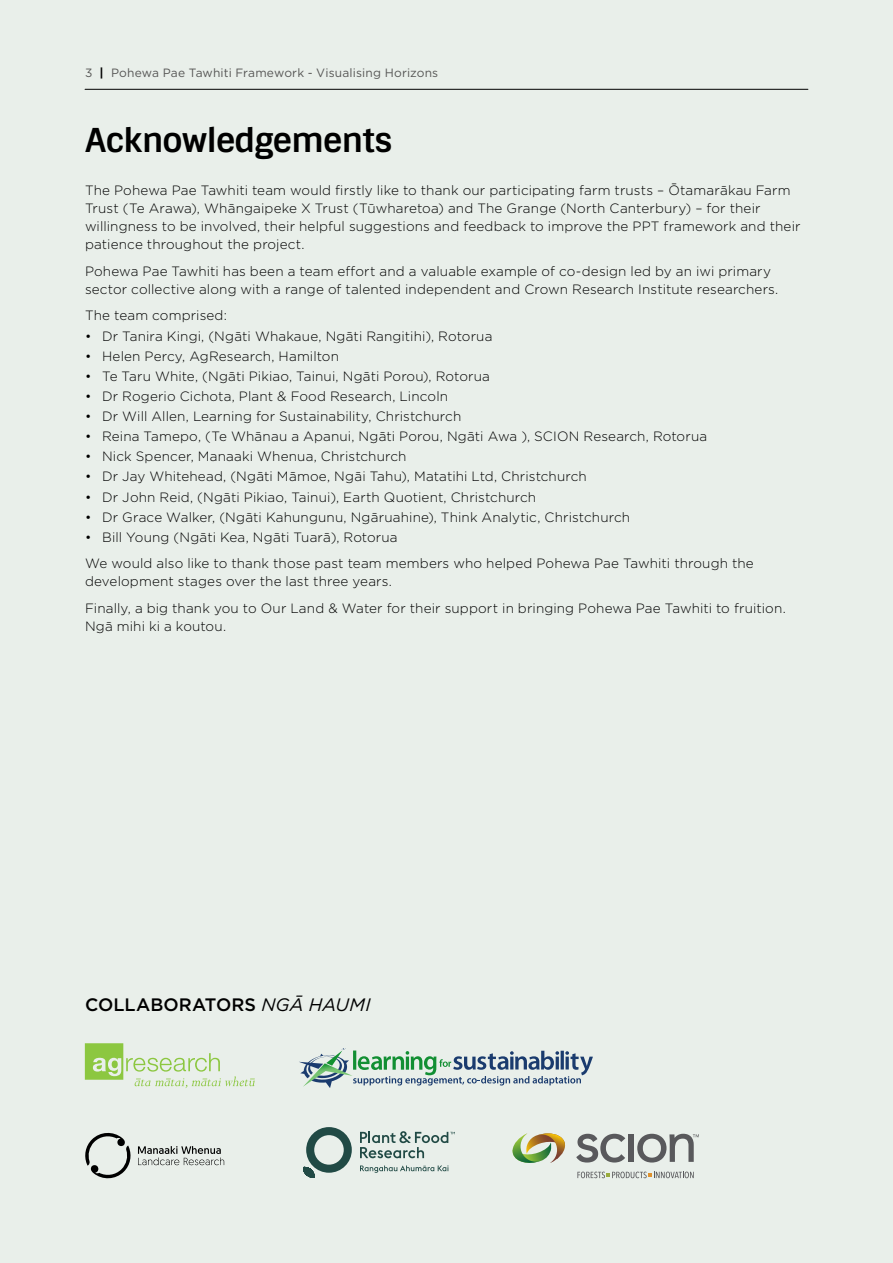
<style>
.page{position:relative;width:893px;height:1263px;background:#e9efea}
.page>*{position:absolute;margin:0;border:0;box-sizing:border-box;transform-origin:0 0}
.t1{font:700 33px "Sintony";letter-spacing:-.015em;color:#000}
.t2{font:500 18px "Gotham";color:#000}
.t3{font:300 13.5px/18px "Gotham";letter-spacing:.01em;color:#000}
.t4{font:12px "Gotham";letter-spacing:.01em;color:#575756}
.s1{font-weight:700;color:#000}
.s2{font-weight:400;font-style:italic}
</style>
<div class="page">
<hr style="left:85px;top:89px;width:723px;height:1px;background:#000">
<svg style="left:299px;top:1048px;width:294px;height:40px"></svg>
<svg style="left:303px;top:1127px;width:49px;height:51px"></svg>
<svg style="left:360px;top:1165px;width:88px;height:8px"></svg>
<svg style="left:360px;top:1131px;width:95px;height:27px"></svg>
<svg style="left:85px;top:1132px;width:46px;height:47px"></svg>
<svg style="left:138px;top:1146px;width:86px;height:19px"></svg>
<svg style="left:576px;top:1134px;width:49px;height:28px"></svg>
<div style="left:628px;top:1134px;width:6px;height:28px;background:#59595c"></div>
<svg style="left:512px;top:1133px;width:53px;height:30px"></svg>
<svg style="left:577px;top:1171px;width:117px;height:7px"></svg>
<svg style="left:637px;top:1134px;width:62px;height:28px"></svg>
<svg style="left:85px;top:1043px;width:170px;height:45px"></svg>
<p class="t4" style="left:85px;top:65px;width:355px">3 <span class="s1">|</span> Pohewa Pae Tawhiti Framework - Visualising Horizons</p>
<h1 class="t1" style="left:85px;top:119px;width:309px">Acknowledgements</h1>
<p class="t3" style="left:85px;top:181px;width:717px">The Pohewa Pae Tawhiti team would firstly like to thank our participating farm trusts – Ōtamarākau Farm Trust (Te Arawa), Whāngaipeke X Trust (Tūwharetoa) and The Grange (North Canterbury) – for their willingness to be involved, their helpful suggestions and feedback to improve the PPT framework and their patience throughout the project.</p>
<p class="t3" style="left:85px;top:262px;width:695px">Pohewa Pae Tawhiti has been a team effort and a valuable example of co-design led by an iwi primary sector collective along with a range of talented independent and Crown Research Institute researchers.</p>
<p class="t3" style="left:85px;top:306px;width:143px">The team comprised:</p>
<p class="t3" style="left:85px;top:326px;width:409px">• Dr Tanira Kingi, (Ngāti Whakaue, Ngāti Rangitihi), Rotorua</p>
<p class="t3" style="left:85px;top:346px;width:255px">• Helen Percy, AgResearch, Hamilton</p>
<p class="t3" style="left:85px;top:367px;width:406px">• Te Taru White, (Ngāti Pikiao, Tainui, Ngāti Porou), Rotorua</p>
<p class="t3" style="left:85px;top:387px;width:365px">• Dr Rogerio Cichota, Plant &amp; Food Research, Lincoln</p>
<p class="t3" style="left:85px;top:407px;width:378px">• Dr Will Allen, Learning for Sustainability, Christchurch</p>
<p class="t3" style="left:85px;top:427px;width:624px">• Reina Tamepo, (Te Whānau a Apanui, Ngāti Porou, Ngāti Awa ), SCION Research, Rotorua</p>
<p class="t3" style="left:85px;top:447px;width:323px">• Nick Spencer, Manaaki Whenua, Christchurch</p>
<p class="t3" style="left:85px;top:467px;width:503px">• Dr Jay Whitehead, (Ngāti Māmoe, Ngāi Tahu), Matatihi Ltd, Christchurch</p>
<p class="t3" style="left:85px;top:487px;width:453px">• Dr John Reid, (Ngāti Pikiao, Tainui), Earth Quotient, Christchurch</p>
<p class="t3" style="left:85px;top:508px;width:546px">• Dr Grace Walker, (Ngāti Kahungunu, Ngāruahine), Think Analytic, Christchurch</p>
<p class="t3" style="left:85px;top:523px;width:670px;line-height:26.5px">• Bill Young (Ngāti Kea, Ngāti Tuarā), Rotorua<br>We would also like to thank those past team members who helped Pohewa Pae Tawhiti through the</p>
<p class="t3" style="left:85px;top:568px;width:702px;line-height:26.5px">development stages over the last three years.<br>Finally, a big thank you to Our Land &amp; Water for their support in bringing Pohewa Pae Tawhiti to fruition.</p>
<p class="t3" style="left:85px;top:617px;width:143px">Ngā mihi ki a koutou.</p>
<h2 class="t2" style="left:85px;top:992px;width:287px">COLLABORATORS <span class="s2">NGĀ HAUMI</span></h2>
</div>
